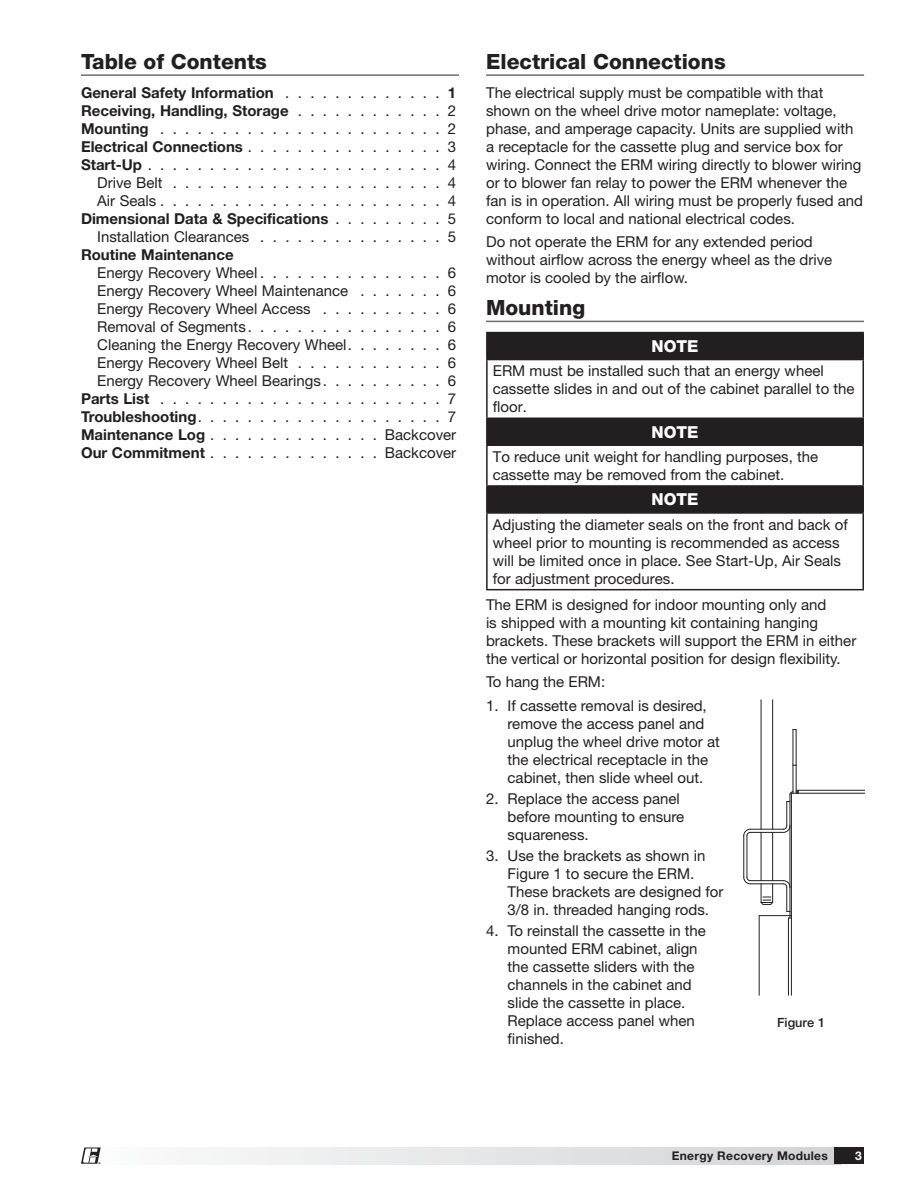
<style>
.page{position:relative;width:918px;height:1188px;background:#fff}
.page>*{position:absolute;margin:0;border:0;box-sizing:border-box;transform-origin:0 0}
.t1{font:800 21px "Helvetica Neue LT Std";color:#231f20}
.t2{font:800 16.5px "Helvetica Neue LT Std";color:#fff}
.t3{font:15px/18px "Helvetica Neue LT Std";color:#231f20}
.t4{font:700 15px "Helvetica Neue LT Std";color:#231f20}
.t5{font:500 12.75px "Helvetica Neue LT Std";color:#231f20}
.t6{font:700 12px "Helvetica Neue LT Std";letter-spacing:.025em;color:#231f20}
.t7{font:700 12px "Helvetica Neue LT Std";color:#fff}
.t8{font:700 2.7px "Helvetica Neue LT Std";color:#231f20}
.s1{font-weight:700}
</style>
<div class="page">
<div style="left:81px;top:1148px;width:760px;height:16px;background:linear-gradient(to right,#fcfcfd,#d1d3d5)"></div>
<div style="left:834px;top:1148px;width:30px;height:16px;background:#231f20"></div>
<svg style="left:81px;top:1148px;width:20px;height:16px"></svg>
<hr style="left:81px;top:74px;width:378px;height:2px;background:#6d6e70">
<hr style="left:486px;top:321px;width:378px;height:1px;background:#6d6e70">
<hr style="left:486px;top:74px;width:378px;height:2px;background:#6d6e70">
<svg style="left:488px;top:333px;width:375px;height:179px"></svg>
<hr style="left:486px;top:332px;width:378px;height:1px;background:#231f20">
<hr style="left:486px;top:333px;width:2px;height:26px;background:#231f20">
<svg style="left:863px;top:333px;width:1px;height:26px"></svg>
<hr style="left:486px;top:359px;width:378px;height:1px;background:#231f20">
<hr style="left:486px;top:360px;width:2px;height:58px;background:#231f20">
<hr style="left:863px;top:360px;width:1px;height:58px;background:#231f20">
<hr style="left:486px;top:418px;width:378px;height:1px;background:#231f20">
<hr style="left:486px;top:419px;width:2px;height:26px;background:#231f20">
<svg style="left:863px;top:419px;width:1px;height:26px"></svg>
<hr style="left:486px;top:445px;width:378px;height:1px;background:#231f20">
<hr style="left:486px;top:446px;width:2px;height:39px;background:#231f20">
<hr style="left:863px;top:446px;width:1px;height:39px;background:#231f20">
<hr style="left:486px;top:485px;width:378px;height:2px;background:#231f20">
<hr style="left:486px;top:487px;width:2px;height:25px;background:#231f20">
<svg style="left:863px;top:487px;width:1px;height:25px"></svg>
<hr style="left:486px;top:512px;width:378px;height:2px;background:#231f20">
<hr style="left:486px;top:514px;width:2px;height:75px;background:#231f20">
<hr style="left:863px;top:514px;width:1px;height:75px;background:#231f20">
<hr style="left:486px;top:589px;width:378px;height:1px;background:#231f20">
<hr style="left:796px;top:790px;width:68px;height:1px;background:#231f20">
<hr style="left:788px;top:918px;width:1px;height:77px;background:#231f20">
<hr style="left:759px;top:916px;width:1px;height:79px;background:#231f20">
<hr style="left:759px;top:915px;width:31px;height:1px;background:#231f20">
<hr style="left:796px;top:730px;width:1px;height:35px;background:#231f20">
<hr style="left:793px;top:730px;width:1px;height:35px;background:#231f20">
<hr style="left:750px;top:829px;width:33px;height:1px;background:#231f20">
<hr style="left:750px;top:832px;width:33px;height:1px;background:#231f20">
<svg style="left:743px;top:829px;width:8px;height:7px"></svg>
<hr style="left:744px;top:836px;width:1px;height:41px;background:#231f20">
<hr style="left:747px;top:836px;width:1px;height:41px;background:#231f20">
<svg style="left:743px;top:877px;width:8px;height:7px"></svg>
<hr style="left:750px;top:884px;width:33px;height:1px;background:#231f20">
<hr style="left:750px;top:880px;width:33px;height:1px;background:#231f20">
<svg style="left:783px;top:765px;width:16px;height:154px"></svg>
<hr style="left:796px;top:793px;width:68px;height:1px;background:#231f20">
<hr style="left:791px;top:918px;width:1px;height:77px;background:#231f20">
<hr style="left:772px;top:832px;width:1px;height:49px;background:#231f20">
<hr style="left:772px;top:700px;width:1px;height:129px;background:#231f20">
<hr style="left:761px;top:832px;width:1px;height:49px;background:#231f20">
<hr style="left:761px;top:700px;width:1px;height:129px;background:#231f20">
<svg style="left:760px;top:884px;width:14px;height:21px"></svg>
<h1 class="t1" style="left:81px;top:54px;width:187px">Table of Contents</h1>
<p class="t3" style="left:81px;top:85px;width:377px;text-align:right"><span class="s1">General Safety Information</span> . . . . . . . . . . . . . <span class="s1">1<br>Receiving, Handling, Storage</span> . . . . . . . . . . . . 2<br><span class="s1">Mounting</span> . . . . . . . . . . . . . . . . . . . . . . . 2<br><span class="s1">Electrical Connections</span> . . . . . . . . . . . . . . . . 3<br><span class="s1">Start-Up</span> . . . . . . . . . . . . . . . . . . . . . . . . 4<br>Drive Belt . . . . . . . . . . . . . . . . . . . . . . 4<br>Air Seals.......................4<br><span class="s1">Dimensional Data &amp; Specifications</span> . . . . . . . . . 5<br>Installation Clearances . . . . . . . . . . . . . . . 5</p>
<p class="t4" style="left:81px;top:249px;width:154px">Routine Maintenance</p>
<p class="t3" style="left:81px;top:265px;width:377px;text-align:right">Energy Recovery Wheel. . . . . . . . . . . . . . . 6<br>Energy Recovery Wheel Maintenance . . . . . . . 6<br>Energy Recovery Wheel Access . . . . . . . . . . 6<br>Removal of Segments................6<br>Cleaning the Energy Recovery Wheel. . . . . . . . 6<br>Energy Recovery Wheel Belt . . . . . . . . . . . . 6<br>Energy Recovery Wheel Bearings. . . . . . . . . . 6<br><span class="s1">Parts List</span> . . . . . . . . . . . . . . . . . . . . . . . 7<br><span class="s1">Troubleshooting</span>. . . . . . . . . . . . . . . . . . . . 7<br><span class="s1">Maintenance Log</span> . . . . . . . . . . . . . . Backcover <span class="s1">Our Commitment</span> . . . . . . . . . . . . . . Backcover</p>
<h1 class="t1" style="left:486px;top:54px;width:241px">Electrical Connections</h1>
<p class="t3" style="left:486px;top:85px;width:378px">The electrical supply must be compatible with that shown on the wheel drive motor nameplate: voltage, phase, and amperage capacity. Units are supplied with a receptacle for the cassette plug and service box for wiring. Connect the ERM wiring directly to blower wiring or to blower fan relay to power the ERM whenever the fan is in operation. All wiring must be properly fused and conform to local and national electrical codes.</p>
<p class="t3" style="left:486px;top:234px;width:348px">Do not operate the ERM for any extended period without airflow across the energy wheel as the drive motor is cooled by the airflow.</p>
<h1 class="t1" style="left:486px;top:300px;width:101px">Mounting</h1>
<p class="t2" style="left:652px;top:340px;width:49px">NOTE</p>
<p class="t3" style="left:493px;top:363px;width:363px">ERM must be installed such that an energy wheel cassette slides in and out of the cabinet parallel to the floor.</p>
<p class="t2" style="left:652px;top:426px;width:49px">NOTE</p>
<p class="t3" style="left:493px;top:449px;width:327px">To reduce unit weight for handling purposes, the cassette may be removed from the cabinet.</p>
<p class="t2" style="left:652px;top:494px;width:49px">NOTE</p>
<p class="t3" style="left:493px;top:517px;width:357px">Adjusting the diameter seals on the front and back of wheel prior to mounting is recommended as access will be limited once in place. See Start-Up, Air Seals for adjustment procedures.</p>
<p class="t3" style="left:486px;top:597px;width:372px">The ERM is designed for indoor mounting only and<br>is shipped with a mounting kit containing hanging brackets. These brackets will support the ERM in either the vertical or horizontal position for design flexibility.</p>
<p class="t3" style="left:486px;top:674px;width:121px">To hang the ERM:</p>
<p class="t3" style="left:508px;top:697px;width:214px;text-indent:-22px">1. If cassette removal is desired, remove the access panel and unplug the wheel drive motor at the electrical receptacle in the cabinet, then slide wheel out.</p>
<p class="t3" style="left:508px;top:791px;width:178px;text-indent:-22px">2. Replace the access panel before mounting to ensure squareness.</p>
<p class="t3" style="left:508px;top:848px;width:217px;text-indent:-22px">3. Use the brackets as shown in<br>Figure 1 to secure the ERM.<br>These brackets are designed for<br>3/8 in. threaded hanging rods.</p>
<p class="t3" style="left:508px;top:923px;width:200px;text-indent:-22px">4. To reinstall the cassette in the mounted ERM cabinet, align the cassette sliders with the channels in the cabinet and slide the cassette in place.<br>Replace access panel when finished.</p>
<p class="t5" style="left:777px;top:1018px;width:50px">Figure 1</p>
<p class="t8" style="left:98px;top:1162px;width:4px">®</p>
<p class="t6" style="left:672px;top:1152px;width:158px">Energy Recovery Modules</p>
<p class="t7" style="left:855px;top:1152px;width:8px">3</p>
</div>
